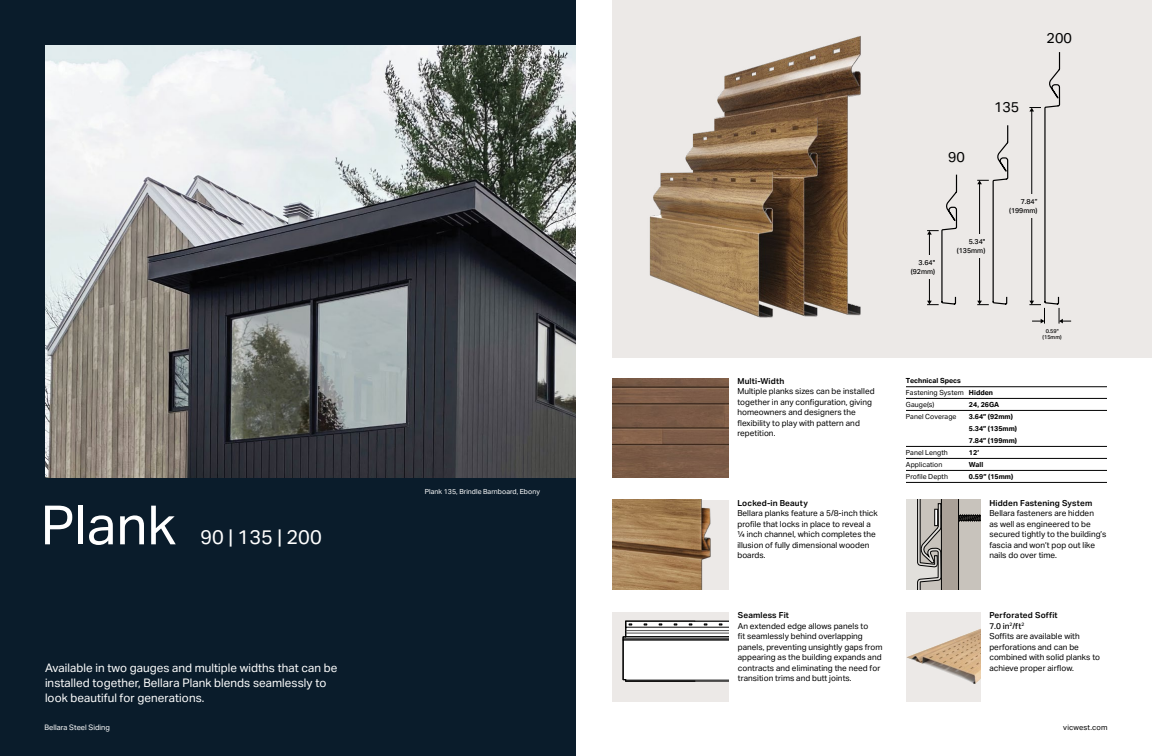
<style>
.page{position:relative;width:1152px;height:756px;background:#fff}
.page>*{position:absolute;margin:0;border:0;box-sizing:border-box;transform-origin:0 0}
.t1{font:54.2px "Aktiv Grotesk";letter-spacing:.005em;color:#fff}
.t2{font:19.8px "Aktiv Grotesk";letter-spacing:.005em;color:#fff}
.t3{font:14.2px "Aktiv Grotesk";color:#000}
.t4{font:11.8px/15px "Aktiv Grotesk";color:#fff}
.t5{font:8.2px/10.5px "Aktiv Grotesk";color:#000}
.t6{font:600 8.2px "Aktiv Grotesk";letter-spacing:.02em;color:#000}
.t7{font:7.5px "Aktiv Grotesk";color:#fff}
.t8{font:7.5px "Aktiv Grotesk";letter-spacing:.02em;color:#000}
.t9{font:7px/12px "Aktiv Grotesk";letter-spacing:.005em;color:#000}
.t10{font:700 7px/12px "Aktiv Grotesk";color:#000}
.t11{font:500 7px/9px "Aktiv Grotesk";color:#000;text-align:right}
.t12{font:7px "Aktiv Grotesk";color:#fff}
.t13{font:500 5.5px/5.8px "Aktiv Grotesk";color:#000;text-align:center}
.s1{font-weight:700}
.s2{font-weight:600}
.s3{font-weight:500}
</style>
<div class="page">
<div style="left:612px;top:0;width:540px;height:358px;background:#ece9e7"></div>
<div style="left:0;top:0;width:576px;height:756px;background:#0a1c2b"></div>
<img style="left:45px;top:45px;width:531px;height:432px">
<div style="left:906px;top:500px;width:75px;height:90px;background:#e1dfdb"></div>
<svg style="left:917px;top:500px;width:64px;height:90px;background:#a7a39c"></svg>
<hr style="left:906px;top:386px;width:201px;height:1px;background:#000">
<hr style="left:906px;top:398px;width:201px;height:1px;background:#000">
<hr style="left:906px;top:410px;width:201px;height:1px;background:#000">
<hr style="left:906px;top:446px;width:201px;height:1px;background:#000">
<hr style="left:906px;top:458px;width:201px;height:1px;background:#000">
<hr style="left:906px;top:470px;width:201px;height:1px;background:#000">
<hr style="left:906px;top:482px;width:201px;height:1px;background:#000">
<img style="left:649px;top:36px;width:212px;height:282px">
<div style="left:612px;top:612px;width:117px;height:90px;background:#ece9e7"></div>
<svg style="left:622px;top:620px;width:107px;height:62px;background:#d3d3d3"></svg>
<div style="left:906px;top:612px;width:75px;height:90px;background:#ece9e7"></div>
<img style="left:906px;top:628px;width:75px;height:56px">
<img style="left:612px;top:378px;width:117px;height:99px">
<svg style="left:927px;top:174px;width:31px;height:131px"></svg>
<svg style="left:1029px;top:52px;width:42px;height:272px"></svg>
<svg style="left:977px;top:125px;width:32px;height:180px"></svg>
<div style="left:908px;top:256px;width:27px;height:23px;background:#ece9e7"></div>
<div style="left:952px;top:235px;width:33px;height:23px;background:#ece9e7"></div>
<div style="left:1004px;top:194px;width:34px;height:24px;background:#ece9e7"></div>
<img style="left:612px;top:500px;width:117px;height:90px">
<h1 class="t1" style="left:41px;top:494px;width:137px">Plank</h1>
<h2 class="t2" style="left:201px;top:526px;width:123px">90 | 135 | 200</h2>
<h3 class="t4" style="left:45px;top:660px;width:294px">Available in two gauges and multiple widths that can be installed together, Bellara Plank blends seamlessly to look beautiful for generations.</h3>
<p class="t12" style="left:425px;top:487px;width:117px">Plank 135, Brindle Barnboard, Ebony</p>
<p class="t6" style="left:737px;top:376px;width:48px">Multi-Width</p>
<p class="t5" style="left:737px;top:386px;width:139px">Multiple planks sizes can be installed together in any configuration, giving homeowners and designers the flexibility to play with pattern and repetition.</p>
<p class="t6" style="left:737px;top:498px;width:72px">Locked-in Beauty</p>
<p class="t5" style="left:737px;top:508px;width:142px">Bellara planks feature a 5/8-inch thick profile that locks in place to reveal a ¼ inch channel, which completes the illusion of fully dimensional wooden boards.</p>
<p class="t6" style="left:738px;top:610px;width:53px">Seamless Fit</p>
<p class="t5" style="left:738px;top:621px;width:146px">An extended edge allows panels to<br>fit seamlessly behind overlapping panels, preventing unsightly gaps from appearing as the building expands and contracts and eliminating the need for transition trims and butt joints.</p>
<h3 class="t3" style="left:1047px;top:30px;width:27px">200</h3>
<h3 class="t3" style="left:994px;top:99px;width:27px">135</h3>
<h3 class="t3" style="left:948px;top:149px;width:18px">90</h3>
<p class="t11" style="left:911px;top:259px;width:26px">3.64" (92mm)</p>
<p class="t11" style="left:957px;top:237px;width:30px">5.34" (135mm)</p>
<p class="t11" style="left:1009px;top:197px;width:30px">7.84” (199mm)</p>
<p class="t13" style="left:1043px;top:329px;width:21px">0.59" (15mm)</p>
<p class="t9" style="left:906px;top:375px;width:89px"><span class="s1">Technical Specs<br></span>Fastening System <span class="s1">Hidden<br></span>Gauge(s)</p>
<p class="t10" style="left:969px;top:399px;width:32px">24, 26GA</p>
<p class="t9" style="left:906px;top:411px;width:52px">Panel Coverage</p>
<p class="t10" style="left:969px;top:411px;width:50px">3.64” (92mm)<br>5.34” (135mm)<br>7.84” (199mm)</p>
<p class="t9" style="left:906px;top:447px;width:43px">Panel Length</p>
<p class="t10" style="left:969px;top:447px;width:12px">12’</p>
<p class="t9" style="left:906px;top:459px;width:38px">Application</p>
<p class="t10" style="left:969px;top:459px;width:16px">Wall</p>
<p class="t9" style="left:906px;top:471px;width:44px">Profile Depth</p>
<p class="t10" style="left:969px;top:471px;width:46px">0.59” (15mm)</p>
<p class="t6" style="left:989px;top:498px;width:104px">Hidden Fastening System</p>
<p class="t5" style="left:989px;top:508px;width:119px">Bellara fasteners are hidden<br>as well as engineered to be secured tightly to the building’s fascia and won’t pop out like nails do over time.</p>
<p class="t5" style="left:989px;top:610px;width:112px"><span class="s2">Perforated Soffit<br></span><span class="s3">7.0 in</span><sup>2</sup><span class="s3">/ft</span><sup>2<br></sup>Soffits are available with perforations and can be combined with solid planks to achieve proper airflow.</p>
<p class="t7" style="left:44px;top:724px;width:67px">Bellara Steel Siding</p>
<p class="t8" style="left:1063px;top:724px;width:46px">vicwest.com</p>
</div>
